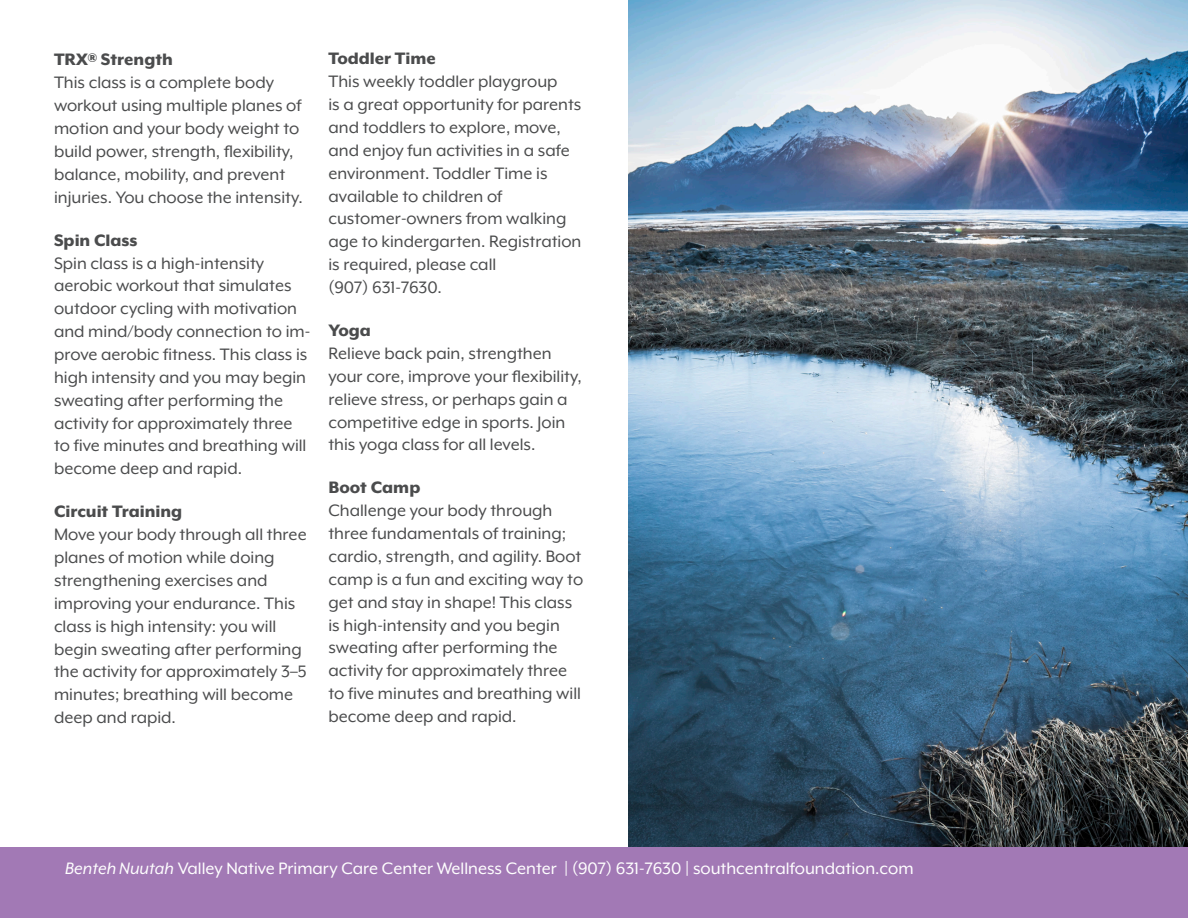
<style>
.page{position:relative;width:1188px;height:918px;background:#fff}
.page>*{position:absolute;margin:0;border:0;box-sizing:border-box;transform-origin:0 0}
.Event_Title{font:19.05px/22.8px "Mr Eaves XL Mod OT";color:#4b4c4d}
.Body_Copy{font:19.05px/22.8px "Mr Eaves XL Mod OT";color:#4b4c4d}
.Department_Contact_Information{font:19.05px "Mr Eaves XL Mod OT";color:#fff}
.Event_Title-2{font:800 19.05px "Mr Eaves XL Mod OT";color:#4b4c4d}
.s1{font-weight:800}
.s2{font-style:italic}
</style>
<div class="page">
<img style="left:629px;top:0;width:559px;height:847px">
<div style="left:0;top:847px;width:1188px;height:71px;background:#a279b5"></div>
<p class="Event_Title" style="left:54px;top:48px;width:250px"><span class="s1">TRX® Strength<br></span>This class is a complete body workout using multiple planes of motion and your body weight to build power, strength, flexibility, balance, mobility, and prevent injuries. You choose the intensity.</p>
<p class="Event_Title" style="left:54px;top:229px;width:258px"><span class="s1">Spin Class<br></span>Spin class is a high-intensity aerobic workout that simulates outdoor cycling with motivation and mind/body connection to im&shy;prove aerobic fitness. This class is high intensity and you may begin sweating after performing the activity for approximately three to five minutes and breathing will become deep and rapid.</p>
<p class="Event_Title-2" style="left:54px;top:501px;width:130px">Circuit Training</p>
<p class="Body_Copy" style="left:54px;top:523px;width:254px">Move your body through all three planes of motion while doing strengthening exercises and improving your endurance. This class is high intensity: you will begin sweating after performing the activity for approximately 3–5 minutes; breathing will become deep and rapid.</p>
<p class="Event_Title" style="left:328px;top:47px;width:254px"><span class="s1">Toddler Time<br></span>This weekly toddler playgroup<br>is a great opportunity for parents and toddlers to explore, move, and enjoy fun activities in a safe environment. Toddler Time is available to children of customer-owners from walking age to kindergarten. Registration is required, please call<br>(907) 631-7630.</p>
<p class="Event_Title-2" style="left:328px;top:320px;width:44px">Yoga</p>
<p class="Body_Copy" style="left:328px;top:342px;width:255px">Relieve back pain, strengthen your core, improve your flexibility, relieve stress, or perhaps gain a competitive edge in sports. Join this yoga class for all levels.</p>
<p class="Event_Title-2" style="left:328px;top:477px;width:93px">Boot Camp</p>
<p class="Body_Copy" style="left:328px;top:499px;width:256px">Challenge your body through three fundamentals of training; cardio, strength, and agility. Boot camp is a fun and exciting way to get and stay in shape! This class is high-intensity and you begin sweating after performing the activity for approximately three to five minutes and breathing will become deep and rapid.</p>
<p class="Department_Contact_Information" style="left:65px;top:858px;width:850px"><span class="s2">Benteh Nuutah</span> Valley Native Primary Care Center Wellness Center | (907) 631-7630 | southcentralfoundation.com</p>
</div>
